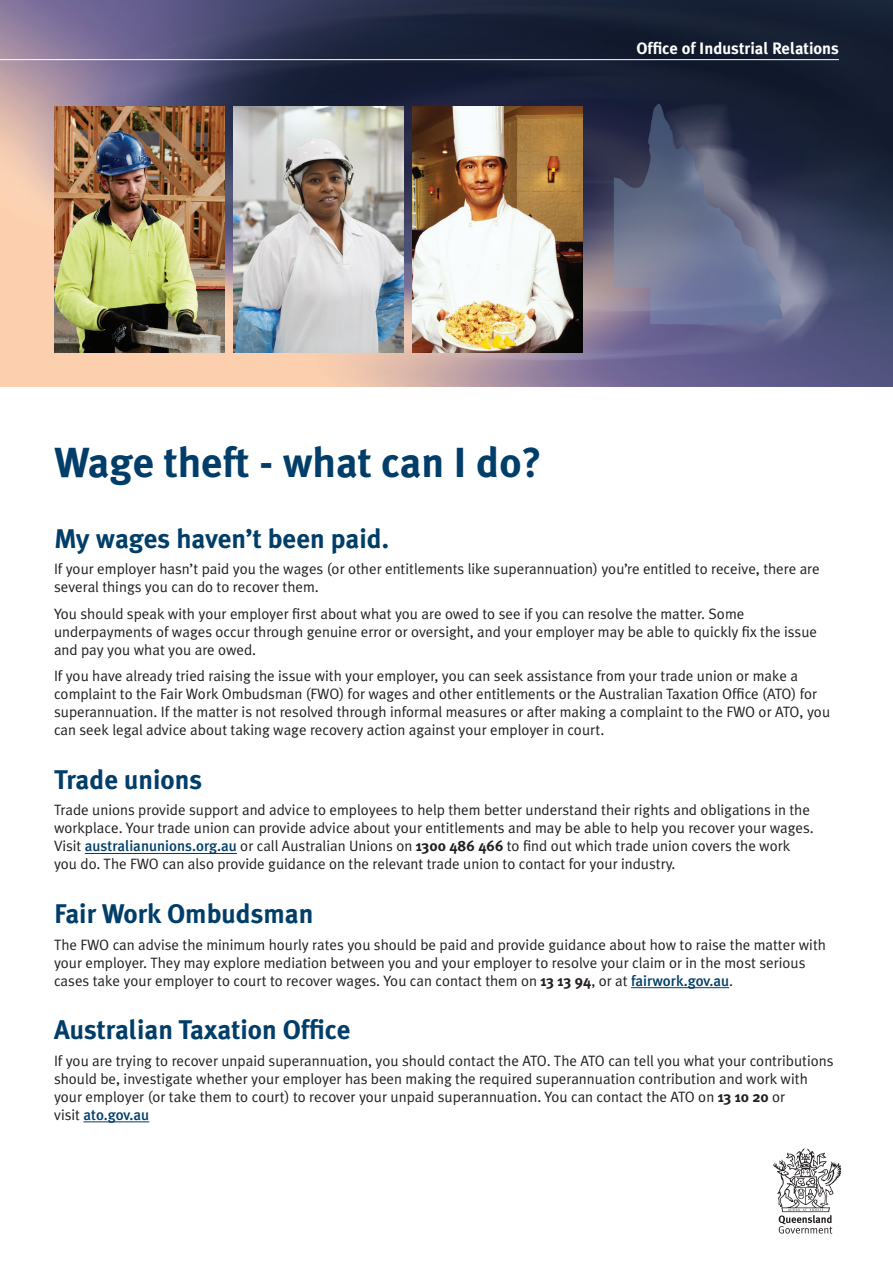
<style>
.page{position:relative;width:893px;height:1263px;background:#fff}
.page>*{position:absolute;margin:0;border:0;box-sizing:border-box;transform-origin:0 0}
.t1{font:700 42px "Meta Plus";color:#003e69}
.t2{font:700 27px "Meta Plus";color:#003e69}
.t3{font:700 16.5px "Meta Plus";color:#fff}
.t4{font:15px/18px "Meta Plus Normal";color:#231f20}
.t5{font:500 15px "Meta Plus";color:#003e69}
.s1{font-family:"Meta Plus";font-weight:500;color:#003e69}
.s2{font-family:"Meta Plus";font-weight:700}
.s3{font-family:"Meta Plus Normal";font-weight:400;color:#231f20}
</style>
<div class="page">
<hr style="left:85px;top:853px;width:152px;height:1px;background:#003e69">
<hr style="left:631px;top:987px;width:98px;height:1px;background:#003e69">
<hr style="left:83px;top:1121px;width:66px;height:1px;background:#003e69">
<img style="left:0;top:0;width:893px;height:387px">
<img style="left:54px;top:106px;width:170px;height:246px">
<img style="left:233px;top:106px;width:170px;height:246px">
<img style="left:412px;top:106px;width:170px;height:246px">
<svg style="left:773px;top:1148px;width:68px;height:85px"></svg>
<hr style="left:0;top:59px;width:839px;height:1px;background:#fff">
<p class="t3" style="left:637px;top:38px;width:204px">Office of Industrial Relations</p>
<h1 class="t1" style="left:54px;top:438px;width:489px">Wage theft - what can I do?</h1>
<h2 class="t2" style="left:54px;top:523px;width:337px">My wages haven’t been paid.</h2>
<p class="t4" style="left:54px;top:560px;width:767px">If your employer hasn’t paid you the wages (or other entitlements like superannuation) you’re entitled to receive, there are several things you can do to recover them.</p>
<p class="t4" style="left:54px;top:604px;width:765px">You should speak with your employer first about what you are owed to see if you can resolve the matter. Some underpayments of wages occur through genuine error or oversight, and your employer may be able to quickly fix the issue and pay you what you are owed.</p>
<p class="t4" style="left:54px;top:667px;width:778px">If you have already tried raising the issue with your employer, you can seek assistance from your trade union or make a complaint to the Fair Work Ombudsman (FWO) for wages and other entitlements or the Australian Taxation Office (ATO) for superannuation. If the matter is not resolved through informal measures or after making a complaint to the FWO or ATO, you can seek legal advice about taking wage recovery action against your employer in court.</p>
<h2 class="t2" style="left:54px;top:764px;width:150px">Trade unions</h2>
<p class="t4" style="left:54px;top:801px;width:761px">Trade unions provide support and advice to employees to help them better understand their rights and obligations in the workplace. Your trade union can provide advice about your entitlements and may be able to help you recover your wages.<br>Visit <span class="s1">australianunions.org.au</span> or call Australian Unions on <span class="s2">1300 486 466</span> to find out which trade union covers the work you do. The FWO can also provide guidance on the relevant trade union to contact for your industry.</p>
<h2 class="t2" style="left:54px;top:898px;width:261px">Fair Work Ombudsman</h2>
<p class="t4" style="left:54px;top:935px;width:773px">The FWO can advise the minimum hourly rates you should be paid and provide guidance about how to raise the matter with your employer. They may explore mediation between you and your employer to resolve your claim or in the most serious cases take your employer to court to recover wages. You can contact them on <span class="s2">13 13 94</span>, or at <span class="s1">fairwork.gov.au</span>.</p>
<h2 class="t2" style="left:54px;top:1014px;width:298px">Australian Taxation Office</h2>
<p class="t4" style="left:54px;top:1051px;width:781px">If you are trying to recover unpaid superannuation, you should contact the ATO. The ATO can tell you what your contributions should be, investigate whether your employer has been making the required superannuation contribution and work with your employer (or take them to court) to recover your unpaid superannuation. You can contact the ATO on <span class="s2">13 10 20</span> or</p>
<p class="t5" style="left:54px;top:1106px;width:97px"><span class="s3">visit</span> ato.gov.au</p>
</div>
